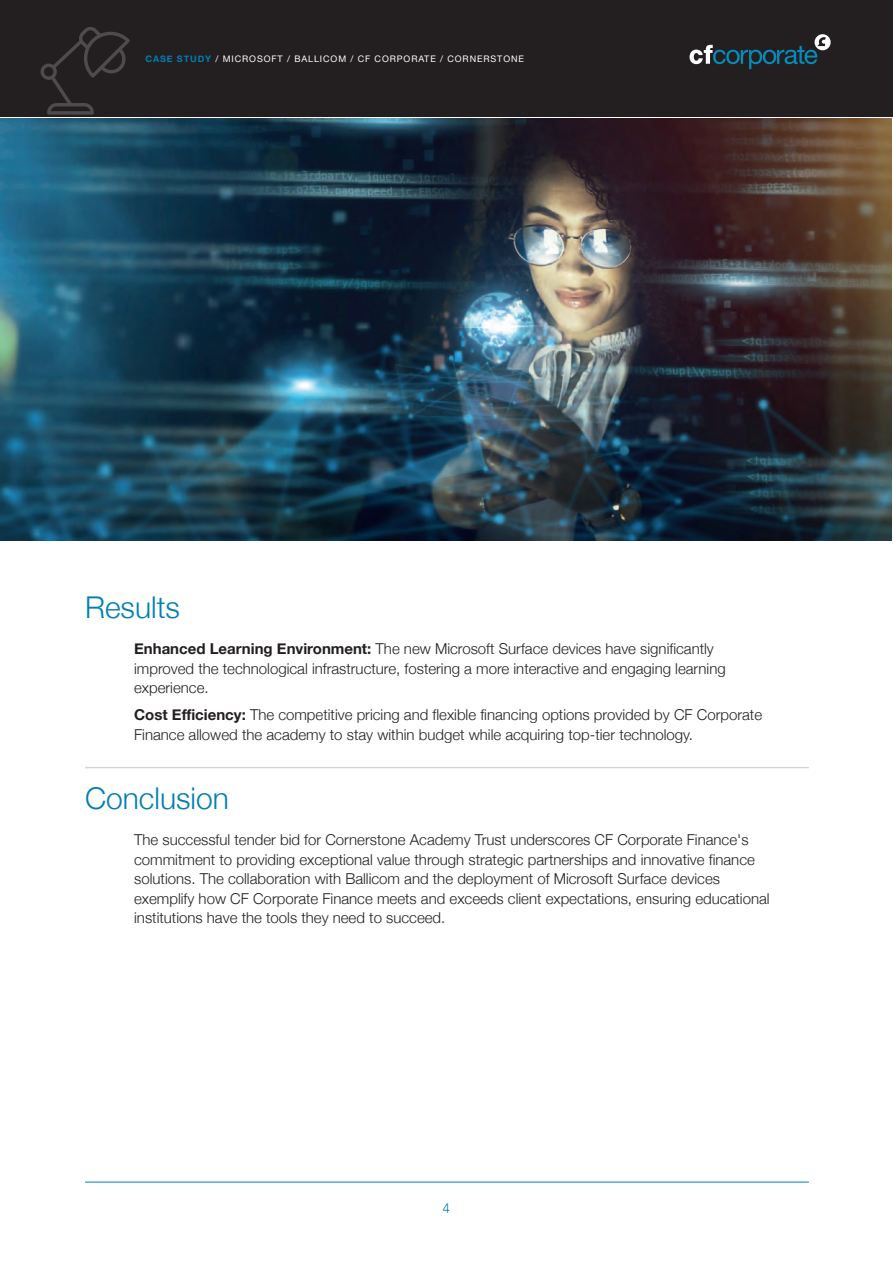
<style>
.page{position:relative;width:893px;height:1263px;background:#fff}
.page>*{position:absolute;margin:0;border:0;box-sizing:border-box;transform-origin:0 0}
.t1{font:300 30px "Helvetica Neue";color:#007fb3}
.t2{font:300 15px/19.5px "Helvetica Neue";color:#231f20}
.t3{font:300 13.5px "Avenir";color:#007fb3}
.t4{font:9px "Helvetica Neue";letter-spacing:.1em;color:#fff}
.s1{font-weight:700;color:#007fb3}
.s2{font-weight:700}
</style>
<div class="page">
<img style="left:0;top:118px;width:891px;height:423px">
<hr style="left:85px;top:1182px;width:724px;height:1px;background:#007fb3">
<div style="left:0;top:0;width:893px;height:117px;background:#231f20"></div>
<svg style="left:690px;top:34px;width:141px;height:35px"></svg>
<svg style="left:41px;top:27px;width:89px;height:88px"></svg>
<hr style="left:85px;top:767px;width:724px;height:1px;background:#c5c6c8">
<p class="t4" style="left:145px;top:53px;width:380px"><span class="s1">CASE STUDY</span> / MICROSOFT / BALLICOM / CF CORPORATE / CORNERSTONE</p>
<p class="t1" style="left:85px;top:589px;width:96px">Results</p>
<p class="t2" style="left:134px;top:639px;width:593px"><span class="s2">Enhanced Learning Environment:</span> The new Microsoft Surface devices have significantly improved the technological infrastructure, fostering a more interactive and engaging learning experience.</p>
<p class="t2" style="left:134px;top:705px;width:629px"><span class="s2">Cost Efficiency:</span> The competitive pricing and flexible financing options provided by CF Corporate<br>Finance allowed the academy to stay within budget while acquiring top-tier technology.</p>
<p class="t1" style="left:85px;top:780px;width:145px">Conclusion</p>
<p class="t2" style="left:134px;top:830px;width:637px">The successful tender bid for Cornerstone Academy Trust underscores CF Corporate Finance's commitment to providing exceptional value through strategic partnerships and innovative finance solutions. The collaboration with Ballicom and the deployment of Microsoft Surface devices exemplify how CF Corporate Finance meets and exceeds client expectations, ensuring educational institutions have the tools they need to succeed.</p>
<p class="t3" style="left:443px;top:1200px;width:9px">4</p>
</div>
